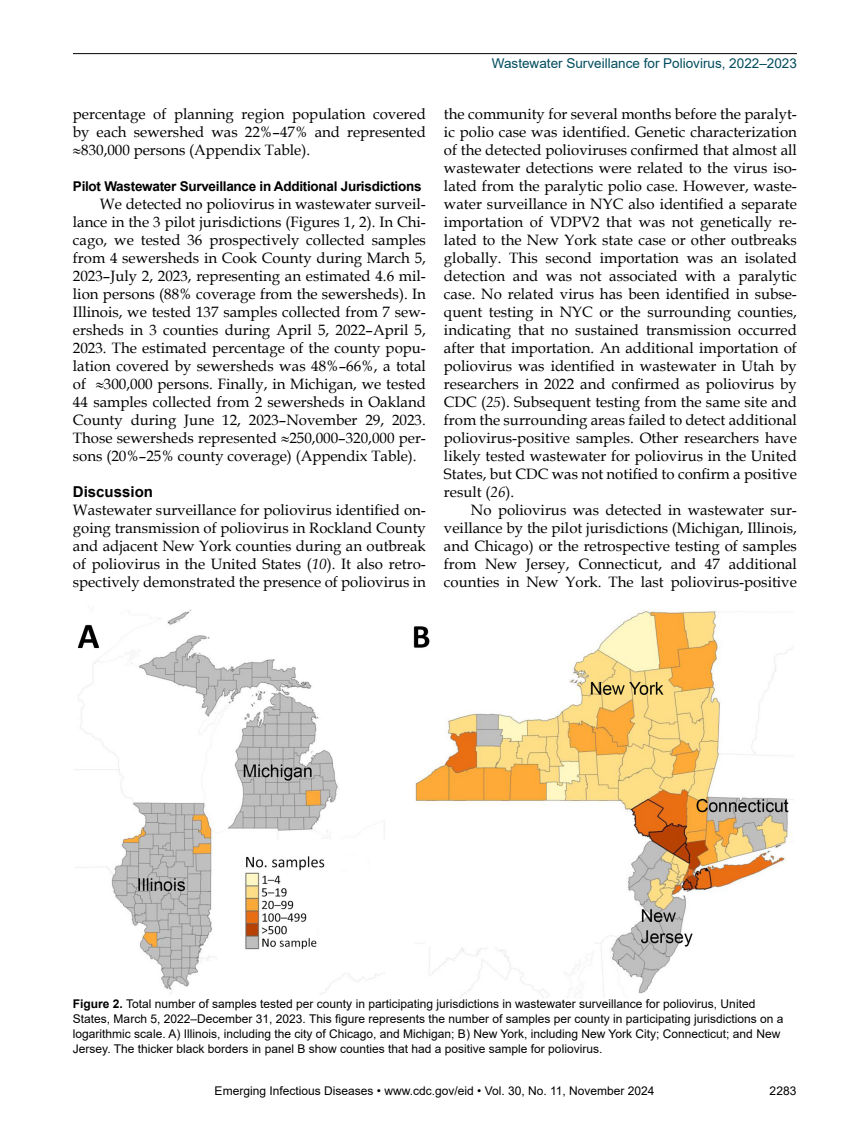
<style>
.page{position:relative;width:851px;height:1134px;background:#fff}
.page>*{position:absolute;margin:0;border:0;box-sizing:border-box;transform-origin:0 0}
.t1{font:15px/18px "Book Antiqua";color:#000;text-align:justify}
.t2{font:700 15px "Arial";color:#000}
.t3{font:700 13.5px "Arial";letter-spacing:-.02em;color:#000}
.t4{font:13.5px "Arial";color:#004c5d}
.t5{font:12px/15px "Arial";color:#000}
.s1{font-style:italic}
.s2{font-weight:700}
</style>
<div class="page">
<hr style="left:73px;top:53px;width:723px;height:1px;background:#000">
<img style="left:74px;top:610px;width:719px;height:388px">
<p class="t1" style="left:73px;top:104px;width:354px">percentage of planning region population covered by each sewershed was 22%–47% and represented ≈830,000 persons (Appendix Table).</p>
<p class="t3" style="left:73px;top:177px;width:350px">Pilot Wastewater Surveillance in Additional Jurisdictions</p>
<p class="t1" style="left:73px;top:195px;width:354px;text-indent:27px">We detected no poliovirus in wastewater surveil&shy;lance in the 3 pilot jurisdictions (Figures 1, 2). In Chi&shy;cago, we tested 36 prospectively collected samples from 4 sewersheds in Cook County during March 5, 2023–July 2, 2023, representing an estimated 4.6 mil&shy;lion persons (88% coverage from the sewersheds). In Illinois, we tested 137 samples collected from 7 sew&shy;ersheds in 3 counties during April 5, 2022–April 5, 2023. The estimated percentage of the county popu&shy;lation covered by sewersheds was 48%–66%, a total of ≈300,000 persons. Finally, in Michigan, we tested 44 samples collected from 2 sewersheds in Oakland County during June 12, 2023–November 29, 2023.<br>Those sewersheds represented ≈250,000–320,000 per&shy;sons (20%–25% county coverage) (Appendix Table).</p>
<p class="t2" style="left:73px;top:481px;width:82px">Discussion</p>
<p class="t1" style="left:73px;top:501px;width:354px">Wastewater surveillance for poliovirus identified on&shy;going transmission of poliovirus in Rockland County and adjacent New York counties during an outbreak of poliovirus in the United States (<span class="s1">10</span>). It also retro&shy;spectively demonstrated the presence of poliovirus in</p>
<p class="t4" style="left:492px;top:54px;width:306px">Wastewater Surveillance for Poliovirus, 2022–2023</p>
<p class="t1" style="left:444px;top:104px;width:354px">the community for several months before the paralyt&shy;ic polio case was identified. Genetic characterization of the detected polioviruses confirmed that almost all wastewater detections were related to the virus iso&shy;lated from the paralytic polio case. However, waste&shy;water surveillance in NYC also identified a separate importation of VDPV2 that was not genetically re&shy;lated to the New York state case or other outbreaks globally. This second importation was an isolated detection and was not associated with a paralytic case. No related virus has been identified in subse&shy;quent testing in NYC or the surrounding counties, indicating that no sustained transmission occurred after that importation. An additional importation of poliovirus was identified in wastewater in Utah by researchers in 2022 and confirmed as poliovirus by CDC (<span class="s1">25</span>). Subsequent testing from the same site and from the surrounding areas failed to detect additional poliovirus-positive samples. Other researchers have likely tested wastewater for poliovirus in the United States, but CDC was not notified to confirm a positive result (<span class="s1">26</span>).</p>
<p class="t1" style="left:444px;top:500px;width:354px;text-indent:27px">No poliovirus was detected in wastewater sur&shy;veillance by the pilot jurisdictions (Michigan, Illinois, and Chicago) or the retrospective testing of samples from New Jersey, Connecticut, and 47 additional counties in New York. The last poliovirus-positive</p>
<p class="t5" style="left:73px;top:996px;width:712px"><span class="s2">Figure 2.</span> Total number of samples tested per county in participating jurisdictions in wastewater surveillance for poliovirus, United States, March 5, 2022–December 31, 2023. This figure represents the number of samples per county in participating jurisdictions on a logarithmic scale. A) Illinois, including the city of Chicago, and Michigan; B) New York, including New York City; Connecticut; and New Jersey. The thicker black borders in panel B show counties that had a positive sample for poliovirus.</p>
<p class="t5" style="left:215px;top:1084px;width:441px">Emerging Infectious Diseases • www.cdc.gov/eid • Vol. 30, No. 11, November 2024</p>
<p class="t5" style="left:769px;top:1084px;width:28px">2283</p>
</div>
